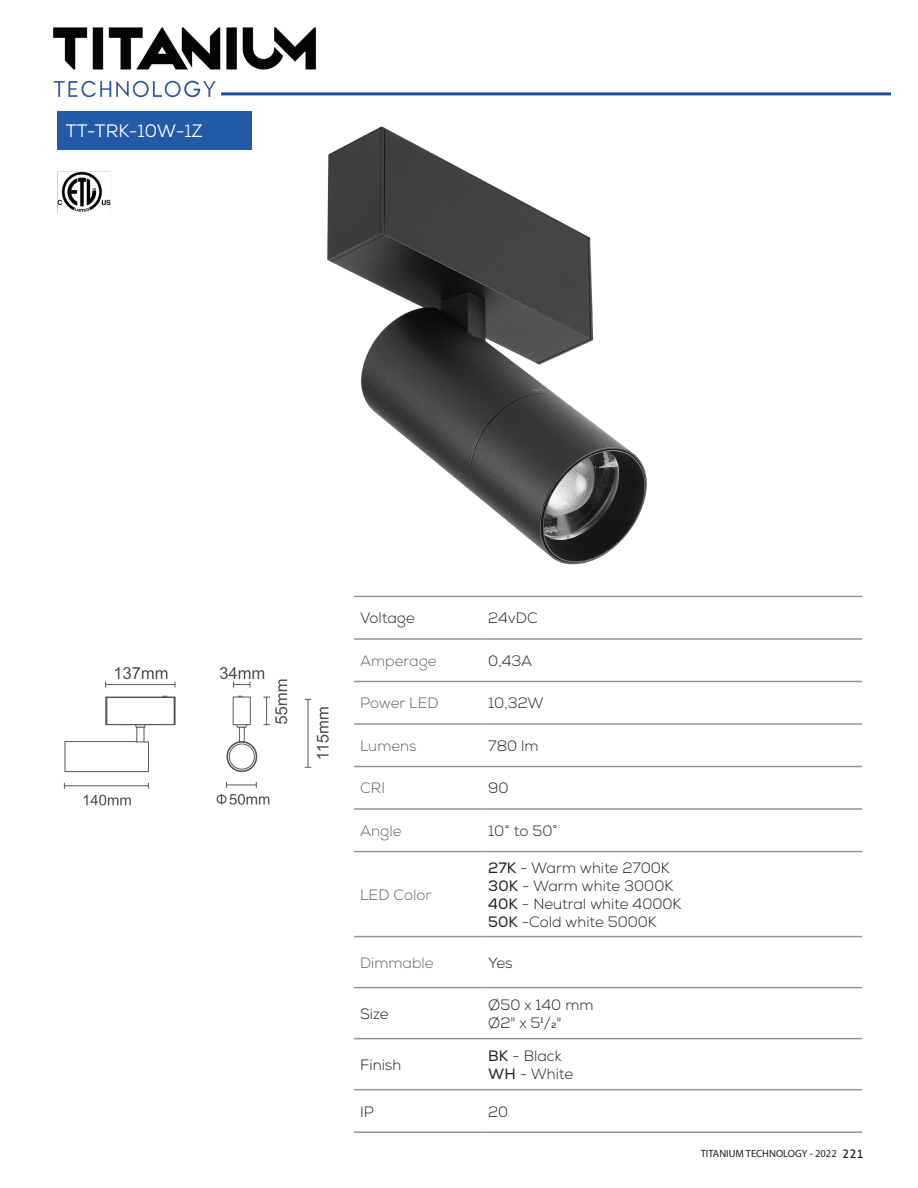
<style>
.page{position:relative;width:918px;height:1188px;background:#fff}
.page>*{position:absolute;margin:0;border:0;box-sizing:border-box;transform-origin:0 0}
.t1{font:18px "Nexa";color:#fff}
.t2{font:300 15px/18px "Nexa";color:#231f20}
.t3{font:300 15px "Nexa";color:#636366}
.t4{font:10.5px "Myriad Pro";color:#231f20}
.s1{font-weight:400}
.s2{font-family:"Aller";font-size:12px}
</style>
<div class="page">
<hr style="left:221px;top:92px;width:670px;height:3px;background:#1b4ea1">
<img style="left:327px;top:126px;width:476px;height:472px">
<div style="left:57px;top:112px;width:195px;height:38px;background:#245ba9"></div>
<img style="left:57px;top:171px;width:54px;height:42px">
<hr style="left:354px;top:596px;width:128px;height:1px;background:#939598">
<hr style="left:482px;top:596px;width:380px;height:1px;background:#939598">
<hr style="left:354px;top:638px;width:128px;height:2px;background:#939598">
<hr style="left:482px;top:638px;width:380px;height:2px;background:#939598">
<hr style="left:354px;top:681px;width:128px;height:1px;background:#939598">
<hr style="left:482px;top:681px;width:380px;height:1px;background:#939598">
<hr style="left:354px;top:723px;width:128px;height:2px;background:#939598">
<hr style="left:482px;top:723px;width:380px;height:2px;background:#939598">
<hr style="left:354px;top:766px;width:128px;height:1px;background:#939598">
<hr style="left:482px;top:766px;width:380px;height:1px;background:#939598">
<hr style="left:354px;top:808px;width:128px;height:2px;background:#939598">
<hr style="left:482px;top:808px;width:380px;height:2px;background:#939598">
<hr style="left:354px;top:851px;width:128px;height:1px;background:#939598">
<hr style="left:482px;top:851px;width:380px;height:1px;background:#939598">
<hr style="left:354px;top:936px;width:128px;height:1px;background:#939598">
<hr style="left:482px;top:936px;width:380px;height:1px;background:#939598">
<hr style="left:354px;top:987px;width:128px;height:1px;background:#939598">
<hr style="left:482px;top:987px;width:380px;height:1px;background:#939598">
<hr style="left:354px;top:1038px;width:128px;height:1px;background:#939598">
<hr style="left:482px;top:1038px;width:380px;height:1px;background:#939598">
<hr style="left:354px;top:1089px;width:128px;height:1px;background:#939598">
<hr style="left:482px;top:1089px;width:380px;height:1px;background:#939598">
<hr style="left:354px;top:1131px;width:128px;height:2px;background:#939598">
<hr style="left:482px;top:1131px;width:380px;height:2px;background:#939598">
<img style="left:63px;top:667px;width:266px;height:139px">
<img style="left:53px;top:27px;width:287px;height:71px">
<p class="t1" style="left:66px;top:120px;width:138px">TT-TRK-10W-1Z</p>
<p class="t2" style="left:360px;top:610px;width:56px">Voltage</p>
<p class="t2" style="left:488px;top:610px;width:51px">24vDC</p>
<p class="t3" style="left:360px;top:652px;width:78px">Amperage</p>
<p class="t2" style="left:488px;top:652px;width:46px">0,43A</p>
<p class="t3" style="left:360px;top:694px;width:80px">Power LED</p>
<p class="t2" style="left:488px;top:695px;width:57px">10,32W</p>
<p class="t3" style="left:360px;top:737px;width:58px">Lumens</p>
<p class="t2" style="left:488px;top:737px;width:52px">780 lm</p>
<p class="t3" style="left:360px;top:779px;width:26px">CRI</p>
<p class="t2" style="left:488px;top:780px;width:22px">90</p>
<p class="t3" style="left:360px;top:822px;width:43px">Angle</p>
<p class="t2" style="left:488px;top:822px;width:71px">10˚ to 50°</p>
<p class="t3" style="left:360px;top:886px;width:73px">LED Color</p>
<p class="t2" style="left:488px;top:859px;width:195px"><span class="s1">27K</span> - Warm white 2700K<br><span class="s1">30K</span> - Warm white 3000K<br><span class="s1">40K</span> - Neutral white 4000K<br><span class="s1">50K</span> -Cold white 5000K</p>
<p class="t3" style="left:360px;top:954px;width:75px">Dimmable</p>
<p class="t2" style="left:488px;top:954px;width:26px">Yes</p>
<p class="t2" style="left:360px;top:1005px;width:30px">Size</p>
<p class="t2" style="left:488px;top:996px;width:107px">Ø50 x 140 mm<br>Ø2" x 51/2"</p>
<p class="t2" style="left:360px;top:1056px;width:43px">Finish</p>
<p class="t2" style="left:488px;top:1047px;width:87px"><span class="s1">BK</span> - Black<br><span class="s1">WH</span> - White</p>
<p class="t2" style="left:360px;top:1103px;width:15px">IP</p>
<p class="t2" style="left:488px;top:1103px;width:22px">20</p>
<p class="t4" style="left:701px;top:1147px;width:164px">TITANIUM TECHNOLOGY - 2022 <span class="s2">221</span></p>
</div>
